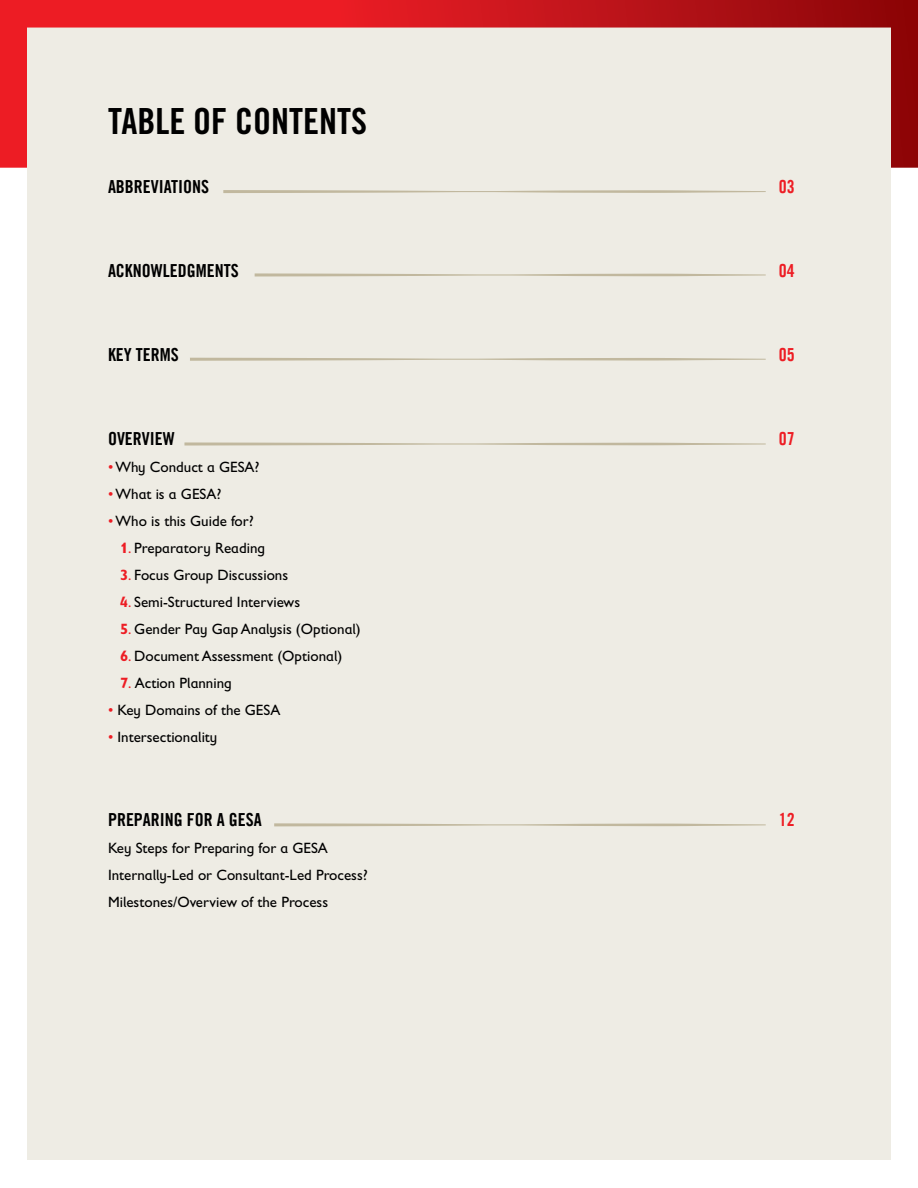
<style>
.page{position:relative;width:918px;height:1188px;background:#fff}
.page>*{position:absolute;margin:0;border:0;box-sizing:border-box;transform-origin:0 0}
.t1{font:36px "Trade Gothic LT Std Bd Cn 20";color:#000}
.t2{font:18px "Trade Gothic LT Com Bd Cn 20";color:#000}
.t3{font:18px "Trade Gothic LT Com Bd Cn 20";color:#ed1d24}
.t4{font:15px/27px "Gill Sans Infant Std";color:#000}
.s1{color:#ed1d24}
.s2{font-weight:700;color:#ed1d24}
</style>
<div class="page">
<div style="left:27px;top:0;width:864px;height:1160px;background:#eeece4"></div>
<svg style="left:0;top:0;width:918px;height:168px"></svg>
<svg style="left:223px;top:190px;width:543px;height:3px;background:#cec7b3"></svg>
<svg style="left:255px;top:273px;width:511px;height:3px"></svg>
<svg style="left:190px;top:358px;width:576px;height:3px;background:#cfc8b4"></svg>
<svg style="left:184px;top:442px;width:582px;height:4px"></svg>
<svg style="left:274px;top:823px;width:492px;height:3px"></svg>
<h1 class="t1" style="left:108px;top:99px;width:261px">TABLE OF CONTENTS</h1>
<p class="t2" style="left:108px;top:176px;width:103px">ABBREVIATIONS</p>
<p class="t3" style="left:779px;top:176px;width:17px">03</p>
<p class="t2" style="left:108px;top:260px;width:132px">ACKNOWLEDGMENTS</p>
<p class="t3" style="left:779px;top:260px;width:17px">04</p>
<p class="t2" style="left:108px;top:344px;width:72px">KEY TERMS</p>
<p class="t3" style="left:779px;top:344px;width:17px">05</p>
<p class="t2" style="left:108px;top:428px;width:68px">OVERVIEW</p>
<p class="t4" style="left:108px;top:454px;width:153px"><span class="s1">•</span> Why Conduct a GESA?</p>
<p class="t4" style="left:108px;top:481px;width:115px"><span class="s1">•</span> What is a GESA?</p>
<p class="t4" style="left:108px;top:508px;width:147px"><span class="s1">•</span> Who is this Guide for?</p>
<p class="t4" style="left:120px;top:535px;width:147px"><span class="s2">1</span><span class="s1">.</span> Preparatory Reading</p>
<p class="t4" style="left:120px;top:562px;width:170px"><span class="s2">3</span><span class="s1">.</span> Focus Group Discussions</p>
<p class="t4" style="left:120px;top:589px;width:182px"><span class="s2">4</span><span class="s1">.</span> Semi-Structured Interviews</p>
<p class="t4" style="left:120px;top:616px;width:242px"><span class="s2">5</span><span class="s1">.</span> Gender Pay Gap Analysis (Optional)</p>
<p class="t4" style="left:120px;top:643px;width:224px"><span class="s2">6</span><span class="s1">.</span> Document Assessment (Optional)</p>
<p class="t4" style="left:120px;top:670px;width:113px"><span class="s2">7</span><span class="s1">.</span> Action Planning</p>
<p class="t4" style="left:108px;top:697px;width:174px"><span class="s1">•</span> Key Domains of the GESA</p>
<p class="t4" style="left:108px;top:724px;width:111px"><span class="s1">•</span> Intersectionality</p>
<p class="t3" style="left:779px;top:428px;width:17px">07</p>
<p class="t2" style="left:108px;top:809px;width:155px">PREPARING FOR A GESA</p>
<p class="t4" style="left:108px;top:835px;width:261px">Key Steps for Preparing for a GESA<br>Internally-Led or Consultant-Led Process?<br>Milestones/Overview of the Process</p>
<p class="t3" style="left:779px;top:809px;width:17px">12</p>
</div>
